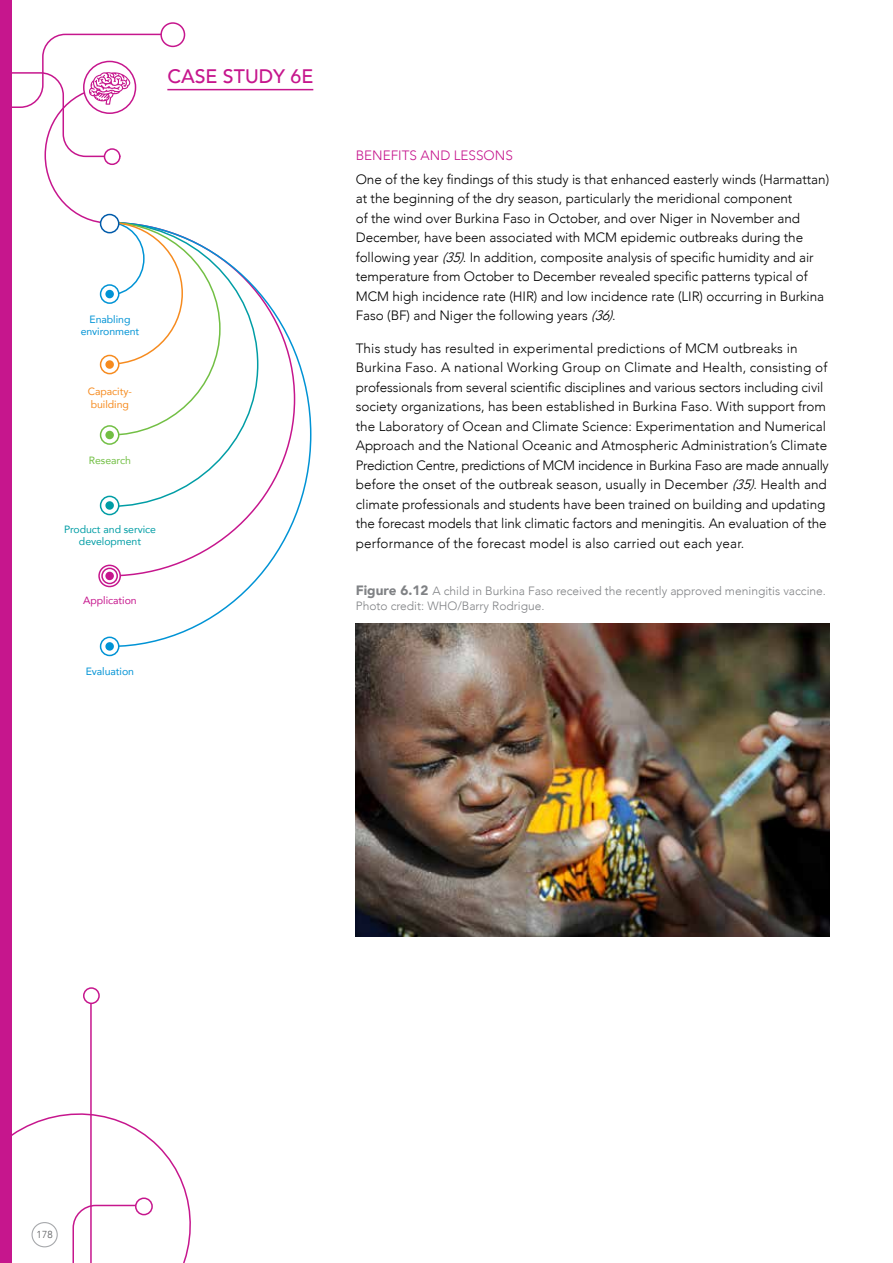
<style>
.page{position:relative;width:893px;height:1263px;background:#fff}
.page>*{position:absolute;margin:0;border:0;box-sizing:border-box;transform-origin:0 0}
.t1{font:500 19.5px "Avenir";color:#c6168d}
.t2{font:300 13.5px/19.5px "Avenir";letter-spacing:-.005em;color:#000}
.t3{font:300 13.5px "Avenir";color:#c6168d}
.t4{font:300 12px/15px "Avenir";color:#808285}
.t5{font:10.5px/12px "Avenir";letter-spacing:-.005em;color:#0093d5;text-align:center}
.t6{font:10.5px/12px "Avenir";letter-spacing:-.005em;color:#009da5;text-align:center}
.t7{font:10.5px/13.5px "Avenir";letter-spacing:-.005em;color:#f68b1f}
.t8{font:10.5px "Avenir";letter-spacing:-.005em;color:#c6168d}
.t9{font:10.5px "Avenir";letter-spacing:-.005em;color:#72bf44}
.t10{font:300 10.2px "Avenir";color:#58595b}
.s1{font-style:italic}
.s2{font-weight:900;font-size:13.5px}
</style>
<div class="page">
<svg style="left:12px;top:1113px;width:179px;height:150px"></svg>
<hr style="left:90px;top:996px;width:2px;height:267px;background:#c6168d">
<div style="left:84px;top:988px;width:15px;height:15px;background:#fff;border-radius:50%"></div>
<div style="left:83px;top:987px;width:17px;height:17px;border:2px solid #c6168d;border-radius:50%"></div>
<div style="left:0;top:0;width:12px;height:1263px;background:#c6168d"></div>
<hr style="left:167px;top:89px;width:146px;height:1px;background:#c6168d">
<svg style="left:108px;top:291px;width:204px;height:357px"></svg>
<svg style="left:101px;top:567px;width:18px;height:18px"></svg>
<div style="left:98px;top:565px;width:23px;height:22px;border:1px solid #c6168d;border-radius:50%"></div>
<div style="left:101px;top:568px;width:17px;height:16px;border:1px solid #c6168d;border-radius:50%"></div>
<div style="left:101px;top:637px;width:18px;height:18px;background:#fff;border-radius:50%"></div>
<div style="left:100px;top:636px;width:19px;height:20px;border:2px solid #0093d5;border-radius:50%"></div>
<div style="left:101px;top:496px;width:18px;height:18px;background:#fff;border-radius:50%"></div>
<div style="left:100px;top:496px;width:19px;height:19px;border:2px solid #009da5;border-radius:50%"></div>
<div style="left:105px;top:572px;width:9px;height:8px;background:#c6168d;border-radius:50%"></div>
<div style="left:105px;top:642px;width:9px;height:9px;background:#0093d5;border-radius:50%"></div>
<svg style="left:105px;top:501px;width:9px;height:9px"></svg>
<img style="left:356px;top:623px;width:473px;height:313px">
<svg style="left:12px;top:22px;width:247px;height:486px"></svg>
<div style="left:51px;top:518px;width:119px;height:31px;background:#fff"></div>
<div style="left:76px;top:380px;width:68px;height:33px;background:#fff"></div>
<h1 class="t1" style="left:167px;top:59px;width:147px">CASE STUDY 6E</h1>
<p class="t5" style="left:81px;top:313px;width:60px">Enabling environment</p>
<p class="t7" style="left:88px;top:384px;width:46px">Capacity&shy;building</p>
<p class="t9" style="left:89px;top:452px;width:44px">Research</p>
<p class="t6" style="left:64px;top:523px;width:94px">Product and service development</p>
<p class="t8" style="left:83px;top:592px;width:55px">Application</p>
<p class="t5" style="left:86px;top:665px;width:50px">Evaluation</p>
<p class="t3" style="left:356px;top:147px;width:159px">BENEFITS AND LESSONS</p>
<p class="t2" style="left:356px;top:170px;width:475px">One of the key findings of this study is that enhanced easterly winds (Harmattan) at the beginning of the dry season, particularly the meridional component<br>of the wind over Burkina Faso in October, and over Niger in November and December, have been associated with MCM epidemic outbreaks during the following year <span class="s1">(35)</span>. In addition, composite analysis of specific humidity and air temperature from October to December revealed specific patterns typical of MCM high incidence rate (HIR) and low incidence rate (LIR) occurring in Burkina Faso (BF) and Niger the following years <span class="s1">(36)</span>.</p>
<p class="t2" style="left:356px;top:338px;width:475px">This study has resulted in experimental predictions of MCM outbreaks in Burkina Faso. A national Working Group on Climate and Health, consisting of professionals from several scientific disciplines and various sectors including civil society organizations, has been established in Burkina Faso. With support from the Laboratory of Ocean and Climate Science: Experimentation and Numerical Approach and the National Oceanic and Atmospheric Administration’s Climate Prediction Centre, predictions of MCM incidence in Burkina Faso are made annually before the onset of the outbreak season, usually in December <span class="s1">(35)</span>. Health and climate professionals and students have been trained on building and updating the forecast models that link climatic factors and meningitis. An evaluation of the performance of the forecast model is also carried out each year.</p>
<p class="t4" style="left:356px;top:583px;width:472px"><span class="s2">Figure 6.12</span> A child in Burkina Faso received the recently approved meningitis vaccine.<br>Photo credit: WHO/Barry Rodrigue.</p>
<p class="t10" style="left:37px;top:1228px;width:18px">178</p>
</div>
